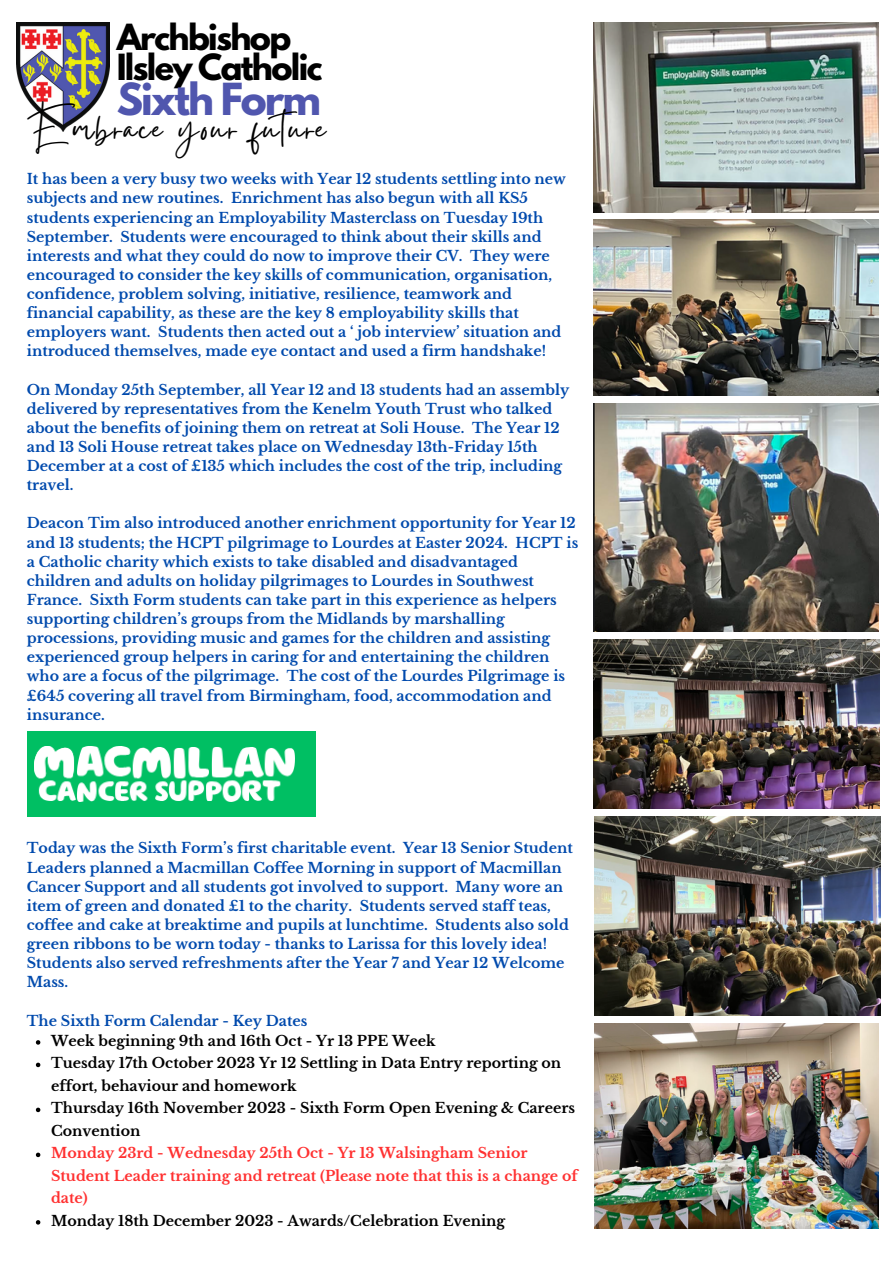
<style>
.page{position:relative;width:893px;height:1264px;background:#fff}
.page>*{position:absolute;margin:0;border:0;box-sizing:border-box;transform-origin:0 0}
.t1{font:45.15px "Gistesy";letter-spacing:.05em;color:#000}
.t2{font:700 39.15px "League Spartan";letter-spacing:-.05em;color:#5056ae}
.t3{font:700 31.95px/29.2px "League Spartan";letter-spacing:-.05em;color:#000}
.t4{font:700 14.25px/19px "Libre Baskerville";color:#004aad}
.t5{font:700 14.25px/22.5px "Libre Baskerville";color:#000}
.t6{font:700 14.25px/22.5px "Libre Baskerville";color:#ff3131}
</style>
<div class="page">
<img style="left:16px;top:22px;width:93px;height:109px">
<img style="left:593px;top:639px;width:286px;height:169px">
<img style="left:594px;top:816px;width:285px;height:199px">
<img style="left:593px;top:22px;width:285px;height:190px">
<img style="left:593px;top:220px;width:285px;height:175px">
<img style="left:593px;top:403px;width:285px;height:228px">
<div style="left:27px;top:731px;width:289px;height:85px;background:#00bf63"></div>
<svg style="left:36px;top:1040px;width:4px;height:4px"></svg>
<svg style="left:36px;top:1062px;width:4px;height:5px"></svg>
<svg style="left:36px;top:1107px;width:4px;height:5px"></svg>
<svg style="left:36px;top:1152px;width:4px;height:5px"></svg>
<svg style="left:36px;top:1220px;width:4px;height:4px"></svg>
<img style="left:35px;top:746px;width:259px;height:55px">
<img style="left:594px;top:1023px;width:284px;height:205px">
<p class="t3" style="left:117px;top:27px;width:207px">Archbishop<br>Ilsley Catholic</p>
<p class="t2" style="left:117px;top:80px;width:206px">Sixth Form</p>
<p class="t1" style="left:29px;top:97px;width:298px">Embrace your future</p>
<p class="t4" style="left:27px;top:170px;width:540px">It has been a very busy two weeks with Year 12 students settling into new subjects and new routines. Enrichment has also begun with all KS5 students experiencing an Employability Masterclass on Tuesday 19th September. Students were encouraged to think about their skills and interests and what they could do now to improve their CV. They were encouraged to consider the key skills of communication, organisation, confidence, problem solving, initiative, resilience, teamwork and financial capability, as these are the key 8 employability skills that employers want. Students then acted out a ‘ job interview’ situation and introduced themselves, made eye contact and used a firm handshake!</p>
<p class="t4" style="left:27px;top:380px;width:544px">On Monday 25th September, all Year 12 and 13 students had an assembly delivered by representatives from the Kenelm Youth Trust who talked about the benefits of joining them on retreat at Soli House. The Year 12 and 13 Soli House retreat takes place on Wednesday 13th-Friday 15th December at a cost of £135 which includes the cost of the trip, including travel.</p>
<p class="t4" style="left:27px;top:514px;width:553px">Deacon Tim also introduced another enrichment opportunity for Year 12 and 13 students; the HCPT pilgrimage to Lourdes at Easter 2024. HCPT is a Catholic charity which exists to take disabled and disadvantaged children and adults on holiday pilgrimages to Lourdes in Southwest France. Sixth Form students can take part in this experience as helpers supporting children’s groups from the Midlands by marshalling processions, providing music and games for the children and assisting experienced group helpers in caring for and entertaining the children who are a focus of the pilgrimage. The cost of the Lourdes Pilgrimage is £645 covering all travel from Birmingham, food, accommodation and insurance.</p>
<p class="t4" style="left:27px;top:839px;width:547px">Today was the Sixth Form’s first charitable event. Year 13 Senior Student Leaders planned a Macmillan Coffee Morning in support of Macmillan Cancer Support and all students got involved to support. Many wore an item of green and donated £1 to the charity. Students served staff teas, coffee and cake at breaktime and pupils at lunchtime. Students also sold green ribbons to be worn today - thanks to Larissa for this lovely idea!<br>Students also served refreshments after the Year 7 and Year 12 Welcome Mass.</p>
<p class="t4" style="left:27px;top:1011px;width:282px">The Sixth Form Calendar - Key Dates</p>
<p class="t5" style="left:51px;top:1029px;width:386px">Week beginning 9th and 16th Oct - Yr 13 PPE Week</p>
<p class="t5" style="left:51px;top:1052px;width:511px">Tuesday 17th October 2023 Yr 12 Settling in Data Entry reporting on effort, behaviour and homework</p>
<p class="t5" style="left:51px;top:1096px;width:525px">Thursday 16th November 2023 - Sixth Form Open Evening &amp; Careers<br>Convention</p>
<p class="t6" style="left:51px;top:1141px;width:528px">Monday 23rd - Wednesday 25th Oct - Yr 13 Walsingham Senior<br>Student Leader training and retreat (Please note that this is a change of date)</p>
<p class="t5" style="left:51px;top:1209px;width:455px">Monday 18th December 2023 - Awards/Celebration Evening</p>
</div>
